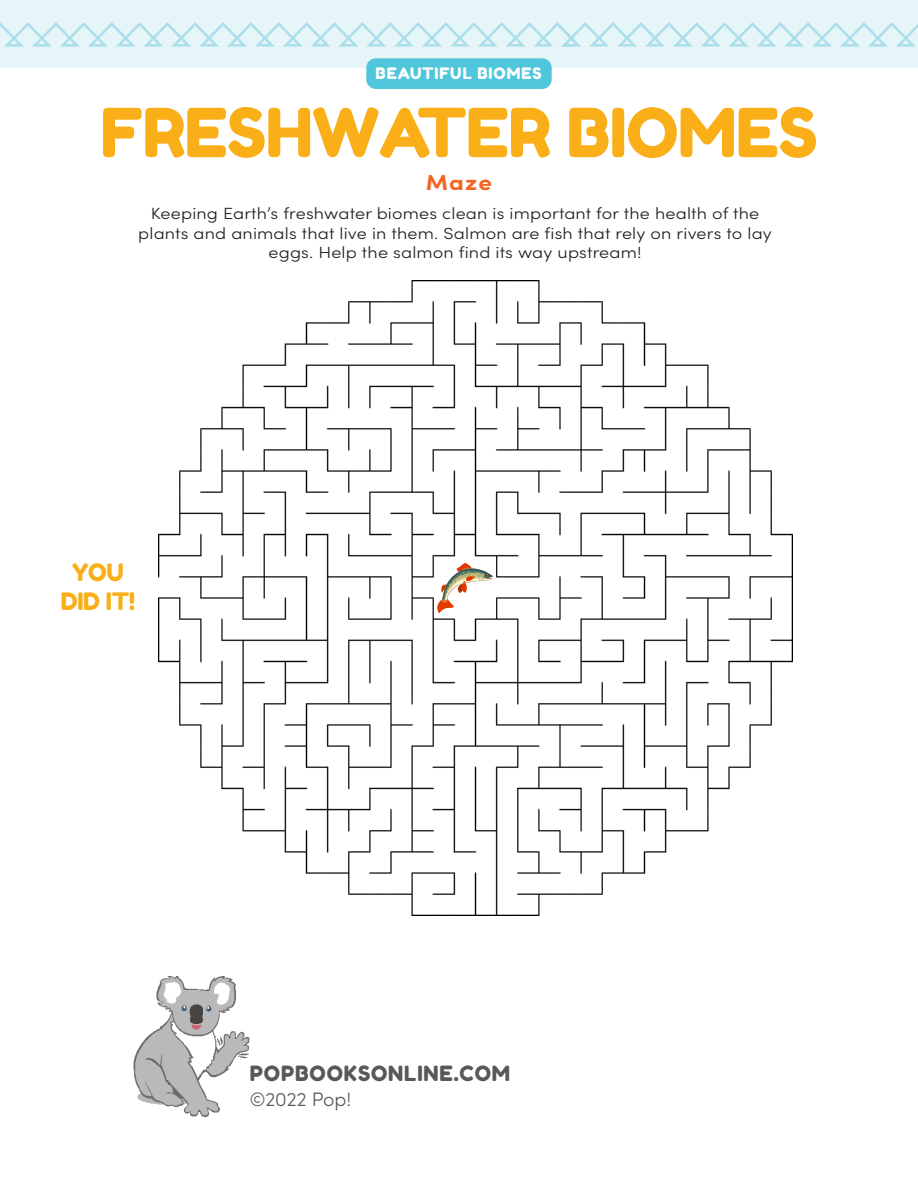
<style>
.page{position:relative;width:918px;height:1188px;background:#fff}
.page>*{position:absolute;margin:0;border:0;box-sizing:border-box;transform-origin:0 0}
.Book_Title{font:67.5px "Fredoka One";letter-spacing:-.01em;color:#faaf18}
.Book_Title-2{font:24px/28.8px "Fredoka One";letter-spacing:-.01em;color:#faaf18;text-align:center}
.t1{font:700 21.75px "Sofia Pro";color:#f36421;scale:1.11 1}
.t2{font:21px "Fredoka One";letter-spacing:.04em;color:#57585a}
.t3{font:300 19.5px "Sofia Pro";color:#57585a}
.Directions{font:300 16.2px/19.5px "Sofia Pro";letter-spacing:.01em;color:#231f20;text-align:center;scale:1.11 1}
.t4{font:15.75px "Fredoka One";letter-spacing:.055em;color:#fff}
</style>
<div class="page">
<div style="left:0;top:0;width:918px;height:68px;background:#e5f5f8"></div>
<svg style="left:0;top:19px;width:918px;height:29px;background:#d8eff4"></svg>
<img style="left:134px;top:976px;width:115px;height:140px">
<div style="left:366px;top:58px;width:186px;height:31px;background:#4fc6db;border-radius:9px"></div>
<img style="left:158px;top:281px;width:635px;height:634px">
<div style="left:435px;top:558px;width:60px;height:60px;background:#fff"></div>
<svg style="left:434px;top:563px;width:59px;height:50px"></svg>
<p class="t4" style="left:376px;top:64px;width:168px">BEAUTIFUL BIOMES</p>
<p class="Book_Title" style="left:100px;top:92px;width:719px">FRESHWATER BIOMES</p>
<h3 class="t1" style="left:426px;top:166px;width:61px">Maze</h3>
<p class="Directions" style="left:138px;top:203px;width:572px">Keeping Earth’s freshwater biomes clean is important for the health of the plants and animals that live in them. Salmon are fish that rely on rivers to lay eggs. Help the salmon find its way upstream!</p>
<p class="Book_Title-2" style="left:61px;top:558px;width:76px">YOU<br>DID IT!</p>
<p class="t2" style="left:250px;top:1061px;width:262px">POPBOOKSONLINE.COM</p>
<p class="t3" style="left:250px;top:1085px;width:103px">©2022 Pop!</p>
</div>
